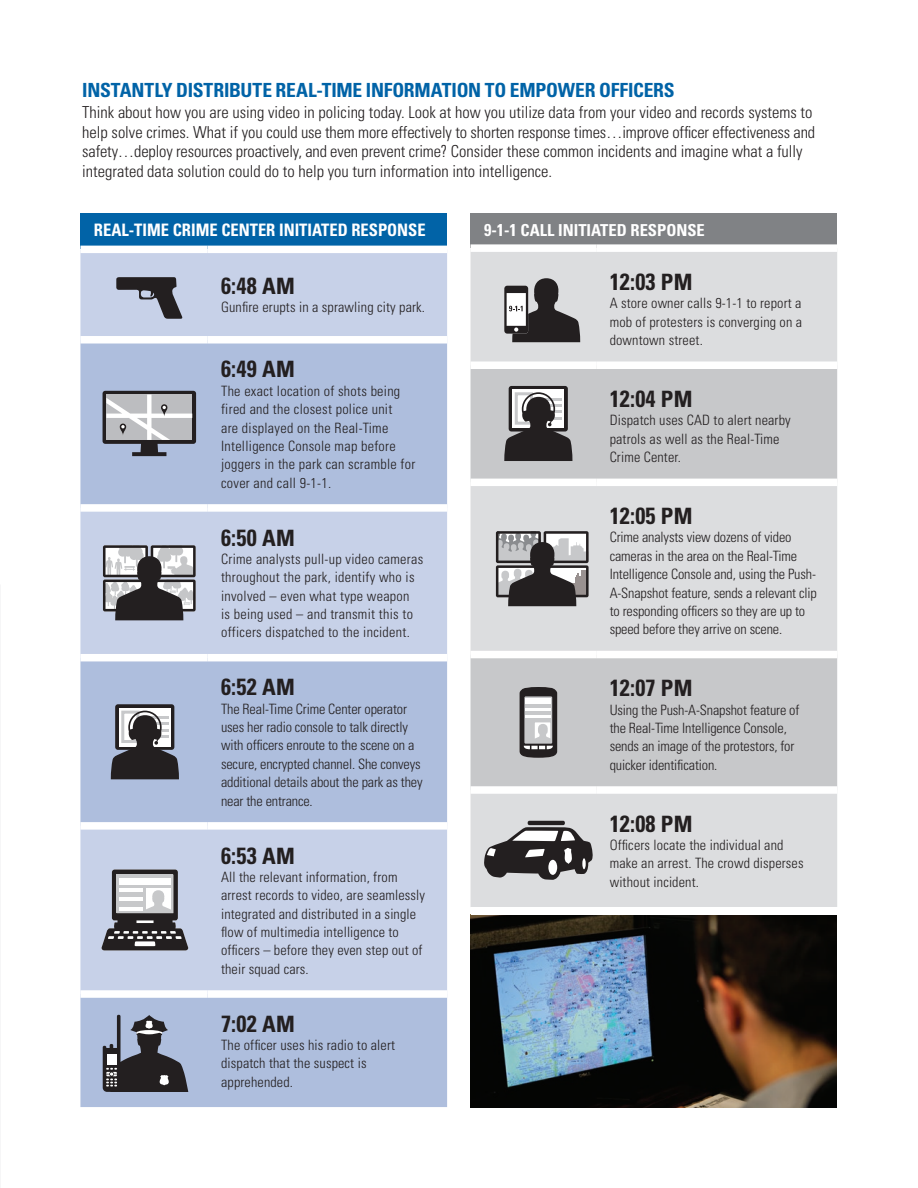
<style>
.page{position:relative;width:918px;height:1188px;background:#fff}
.page>*{position:absolute;margin:0;border:0;box-sizing:border-box;transform-origin:0 0}
.t1{font:700 condensed 23.4px "Univers";letter-spacing:.01em;color:#231f20;scale:.96 1}
.t2{font:700 condensed 19.5px "Univers";letter-spacing:-.01em;color:#0163a7}
.t3{font:700 condensed 17.1px "Univers";color:#fff;scale:.96 1}
.t4{font:300 condensed 16.5px/19.5px "Univers";color:#231f20}
.t5{font:700 condensed 16.5px "Univers";color:#fff}
.t6{font:300 condensed 14.25px/18.3px "Univers";letter-spacing:.01em;color:#231f20}
.t7{font:300 condensed 14.25px/18.3px "Univers";letter-spacing:-.01em;color:#231f20}
.s1{font-size:22.5px}
.s2{font-size:17.1px}
</style>
<div class="page">
<div style="left:80px;top:213px;width:367px;height:36px;background:#0163a7"></div>
<div style="left:80px;top:253px;width:367px;height:83px;background:#c7d1e8"></div>
<svg style="left:80px;top:344px;width:367px;height:763px;background:#b8c5e1"></svg>
<div style="left:208px;top:246px;width:239px;height:7px;background:#fff"></div>
<div style="left:208px;top:504px;width:239px;height:8px;background:#fff"></div>
<div style="left:208px;top:654px;width:239px;height:7px;background:#fff"></div>
<div style="left:208px;top:822px;width:239px;height:8px;background:#fff"></div>
<div style="left:80px;top:246px;width:128px;height:7px;background:#fff"></div>
<div style="left:80px;top:504px;width:128px;height:8px;background:#fff"></div>
<div style="left:80px;top:654px;width:128px;height:7px;background:#fff"></div>
<div style="left:80px;top:822px;width:128px;height:8px;background:#fff"></div>
<div style="left:80px;top:990px;width:128px;height:8px;background:#fff"></div>
<div style="left:208px;top:990px;width:239px;height:8px;background:#fff"></div>
<div style="left:471px;top:213px;width:366px;height:35px;background:#808285"></div>
<div style="left:471px;top:252px;width:366px;height:655px;background:#dcdddf"></div>
<svg style="left:471px;top:369px;width:366px;height:417px;background:#cfd0d2"></svg>
<div style="left:596px;top:244px;width:241px;height:8px;background:#fff"></div>
<div style="left:596px;top:361px;width:241px;height:8px;background:#fff"></div>
<div style="left:596px;top:479px;width:241px;height:7px;background:#fff"></div>
<div style="left:596px;top:651px;width:241px;height:7px;background:#fff"></div>
<div style="left:596px;top:786px;width:241px;height:8px;background:#fff"></div>
<div style="left:471px;top:244px;width:125px;height:8px;background:#fff"></div>
<div style="left:471px;top:361px;width:125px;height:8px;background:#fff"></div>
<div style="left:471px;top:479px;width:125px;height:7px;background:#fff"></div>
<div style="left:471px;top:651px;width:125px;height:7px;background:#fff"></div>
<div style="left:471px;top:786px;width:125px;height:8px;background:#fff"></div>
<img style="left:471px;top:915px;width:366px;height:192px">
<svg style="left:116px;top:277px;width:67px;height:42px;background:#787b88"></svg>
<hr style="left:528px;top:821px;width:37px;height:4px;background:#231f20;border-radius:2px">
<svg style="left:484px;top:827px;width:110px;height:53px;background:#757374"></svg>
<svg style="left:103px;top:391px;width:93px;height:65px;background:#a2a4aa"></svg>
<svg style="left:103px;top:1015px;width:87px;height:77px;background:#666b77"></svg>
<svg style="left:496px;top:531px;width:93px;height:75px;background:#7a7879"></svg>
<svg style="left:103px;top:545px;width:93px;height:75px"></svg>
<svg style="left:504px;top:278px;width:76px;height:64px;background:#767475"></svg>
<div style="left:509px;top:386px;width:59px;height:46px;background:linear-gradient(to right,#231f20,#231f20);border-radius:3px"></div>
<div style="left:512px;top:390px;width:52px;height:38px;background:#fff"></div>
<svg style="left:504px;top:392px;width:69px;height:69px;background:#646263"></svg>
<div style="left:115px;top:704px;width:59px;height:46px;background:#231f20;border-radius:3px"></div>
<svg style="left:119px;top:708px;width:52px;height:3px"></svg>
<svg style="left:111px;top:711px;width:68px;height:68px"></svg>
<svg style="left:102px;top:870px;width:86px;height:80px"></svg>
<hr style="left:119px;top:907px;width:23px;height:3px;background:#fff">
<svg style="left:520px;top:687px;width:37px;height:71px"></svg>
<p class="t2" style="left:82px;top:78px;width:594px">INSTANTLY DISTRIBUTE REAL-TIME INFORMATION TO EMPOWER OFFICERS</p>
<p class="t4" style="left:82px;top:103px;width:734px">Think about how you are using video in policing today. Look at how you utilize data from your video and records systems to help solve crimes. What if you could use them more effectively to shorten response times…improve officer effectiveness and safety…deploy resources proactively, and even prevent crime? Consider these common incidents and imagine what a fully integrated data solution could do to help you turn information into intelligence.</p>
<p class="t3" style="left:94px;top:219px;width:347px">REAL-TIME CRIME CENTER INITIATED RESPONSE</p>
<p class="t1" style="left:221px;top:271px;width:78px">6:48 <span class="s1">AM</span></p>
<p class="t6" style="left:221px;top:298px;width:206px">Gunfire erupts in a sprawling city park.</p>
<p class="t1" style="left:221px;top:355px;width:78px">6:49 <span class="s1">AM</span></p>
<p class="t6" style="left:221px;top:382px;width:196px">The exact location of shots being fired and the closest police unit<br>are displayed on the Real-Time<br>Intelligence Console map before joggers in the park can scramble for cover and call 9-1-1.</p>
<p class="t1" style="left:221px;top:523px;width:78px">6:50 <span class="s1">AM</span></p>
<p class="t6" style="left:221px;top:550px;width:204px">Crime analysts pull-up video cameras throughout the park, identify who is involved – even what type weapon<br>is being used – and transmit this to officers dispatched to the incident.</p>
<p class="t1" style="left:221px;top:673px;width:78px">6:52 <span class="s1">AM</span></p>
<p class="t7" style="left:221px;top:700px;width:203px">The Real-Time Crime Center operator uses her radio console to talk directly with officers enroute to the scene on a secure, encrypted channel. She conveys additional details about the park as they near the entrance.</p>
<p class="t1" style="left:221px;top:841px;width:78px">6:53 <span class="s1">AM</span></p>
<p class="t6" style="left:221px;top:868px;width:206px">All the relevant information, from arrest records to video, are seamlessly integrated and distributed in a single flow of multimedia intelligence to officers – before they even step out of their squad cars.</p>
<p class="t1" style="left:221px;top:1009px;width:78px">7:02 <span class="s1">AM</span></p>
<p class="t6" style="left:221px;top:1036px;width:176px">The officer uses his radio to alert dispatch that the suspect is apprehended.</p>
<p class="t5" style="left:484px;top:220px;width:222px"><span class="s2">9-1-1</span> CALL INITIATED RESPONSE</p>
<p class="t1" style="left:610px;top:267px;width:88px">12:03 <span class="s1">PM</span></p>
<p class="t6" style="left:610px;top:294px;width:194px;text-align:justify">A store owner calls 9-1-1 to report a mob of protesters is converging on a downtown street.</p>
<p class="t1" style="left:610px;top:384px;width:88px">12:04 <span class="s1">PM</span></p>
<p class="t6" style="left:610px;top:411px;width:183px">Dispatch uses CAD to alert nearby patrols as well as the Real-Time<br>Crime Center.</p>
<p class="t1" style="left:610px;top:501px;width:88px">12:05 <span class="s1">PM</span></p>
<p class="t7" style="left:610px;top:528px;width:209px">Crime analysts view dozens of video cameras in the area on the Real-Time Intelligence Console and, using the Push-A-Snapshot feature, sends a relevant clip to responding officers so they are up to speed before they arrive on scene.</p>
<p class="t1" style="left:610px;top:674px;width:88px">12:07 <span class="s1">PM</span></p>
<p class="t7" style="left:610px;top:700px;width:191px">Using the Push-A-Snapshot feature of the Real-Time Intelligence Console, sends an image of the protestors, for quicker identification.</p>
<p class="t1" style="left:610px;top:809px;width:88px">12:08 <span class="s1">PM</span></p>
<p class="t6" style="left:610px;top:836px;width:195px">Officers locate the individual and make an arrest. The crowd disperses without incident.</p>
</div>
